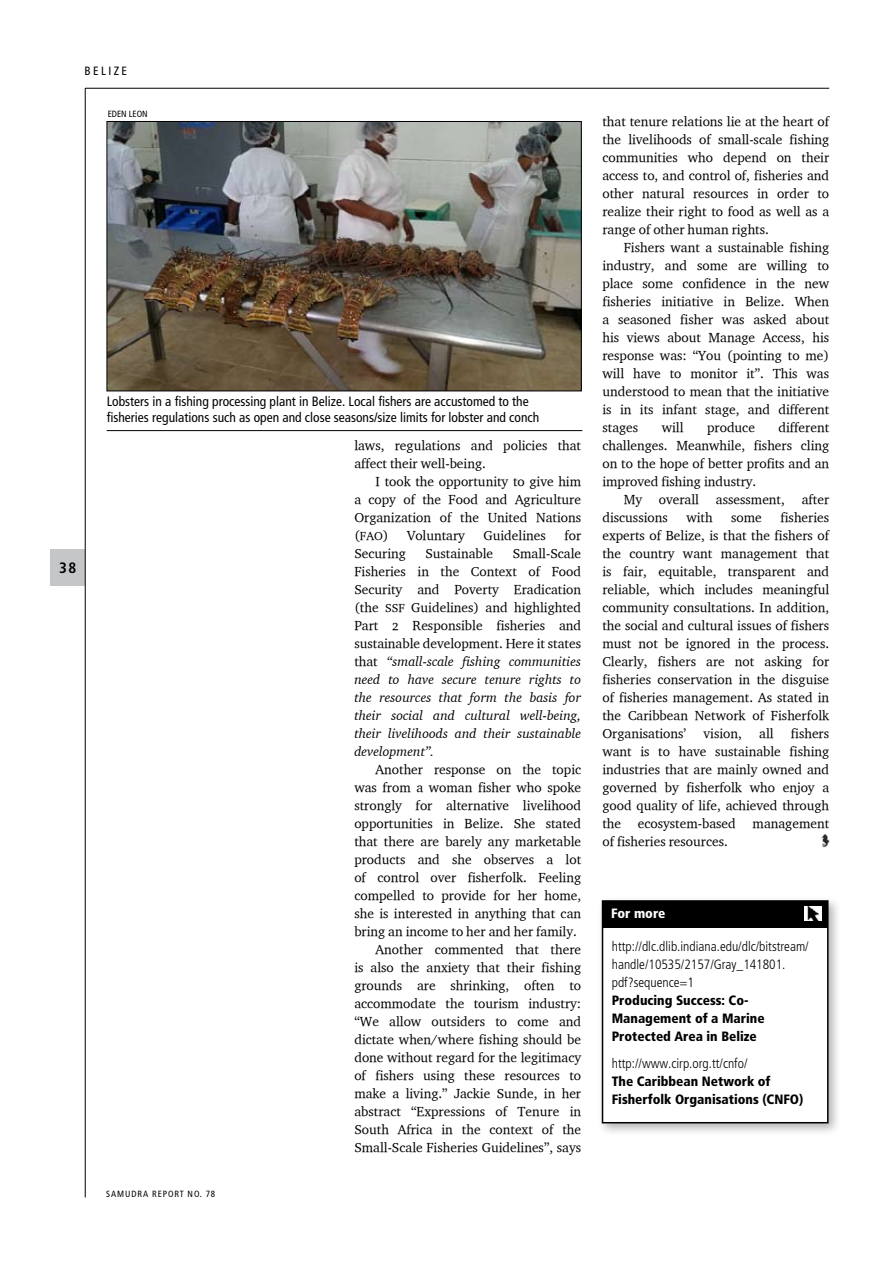
<style>
.page{position:relative;width:893px;height:1263px;background:#fff}
.page>*{position:absolute;margin:0;border:0;box-sizing:border-box;transform-origin:0 0}
.t1{font:700 condensed 15px "Frutiger";color:#000}
.t2{font:13.5px/18px "Charter OSITCTT";color:#000;text-align:justify}
.t3{font:13.5px/18px "Charter OSITCTT Italic";color:#000;text-align:justify}
.t4{font:condensed 13.5px/16.2px "Frutiger";color:#000}
.t5{font:300 condensed 13.5px/18px "Frutiger";color:#000}
.t6{font:900 condensed 13.5px/18px "Frutiger";color:#000}
.t7{font:900 condensed 13.5px "Frutiger";color:#fff}
.t8{font:condensed 12px "Frutiger";letter-spacing:.2em;color:#000}
.t9{font:12px "Charter OSITCTT";color:#000}
.t10{font:condensed 9px "Frutiger";letter-spacing:.1em;color:#000}
.s1{font-size:13.5px}
.s2{font-size:12px}
.s3{font-family:"Charter OSITCTT"}
</style>
<div class="page">
<div style="left:51px;top:550px;width:34px;height:36px;background:#c5c6c8"></div>
<hr style="left:85px;top:88px;width:1px;height:1109px;background:#000">
<hr style="left:85px;top:88px;width:744px;height:1px;background:#000">
<img style="left:821px;top:834px;width:8px;height:13px">
<div style="left:596px;top:895px;width:253px;height:248px;background:#000;opacity:.3"></div>
<div style="left:602px;top:901px;width:226px;height:222px;background:#fff"></div>
<div style="left:602px;top:900px;width:226px;height:223px;border:2px solid #000"></div>
<div style="left:602px;top:902px;width:226px;height:26px;background:#000"></div>
<img style="left:805px;top:906px;width:16px;height:15px">
<hr style="left:107px;top:430px;width:475px;height:1px;background:#000">
<img style="left:109px;top:123px;width:471px;height:266px">
<div style="left:107px;top:121px;width:475px;height:270px;border:1px solid #000"></div>
<p class="t8" style="left:85px;top:64px;width:44px">Bel ize</p>
<p class="t10" style="left:108px;top:109px;width:40px">Eden Leon</p>
<p class="t1" style="left:59px;top:559px;width:19px">38</p>
<p class="t4" style="left:107px;top:393px;width:434px">Lobsters in a fishing processing plant in Belize. Local fishers are accustomed to the fisheries regulations such as open and close seasons/size limits for lobster and conch</p>
<p class="t10" style="left:106px;top:1189px;width:110px">SAMUDRA Report No. 78</p>
<p class="t2" style="left:354px;top:436px;width:228px">laws, regulations and policies that affect their well-being.</p>
<p class="t2" style="left:354px;top:472px;width:228px;text-indent:21px">I took the opportunity to give him a copy of the Food and Agriculture Organization of the United Nations</p>
<p class="t9" style="left:354px;top:528px;width:36px"><span class="s1">(</span>FAO<span class="s1">)</span></p>
<p class="t2" style="left:407px;top:526px;width:59px">Voluntary</p>
<p class="t2" style="left:483px;top:526px;width:64px">Guidelines</p>
<p class="t2" style="left:564px;top:526px;width:18px">for</p>
<p class="t2" style="left:354px;top:544px;width:53px">Securing</p>
<p class="t2" style="left:425px;top:544px;width:69px">Sustainable</p>
<p class="t2" style="left:354px;top:544px;width:228px;text-indent:158px">Small-Scale Fisheries in the Context of Food Security and Poverty Eradication (the <span class="s2">SSF</span> Guidelines) and highlighted Part 2 Responsible fisheries and sustainable development. Here it states</p>
<p class="t3" style="left:354px;top:652px;width:228px"><span class="s3">that</span> “small-scale fishing communities need to have secure tenure rights to the resources that form the basis for their social and cultural well-being, their livelihoods and their sustainable development”.</p>
<p class="t2" style="left:376px;top:760px;width:207px">Another response on the topic</p>
<p class="t2" style="left:354px;top:778px;width:228px">was from a woman fisher who spoke</p>
<p class="t2" style="left:354px;top:796px;width:228px">strongly for alternative livelihood</p>
<p class="t2" style="left:354px;top:814px;width:228px">opportunities in Belize. She stated</p>
<p class="t2" style="left:354px;top:832px;width:228px">that there are barely any marketable</p>
<p class="t2" style="left:354px;top:850px;width:228px">products and she observes a lot</p>
<p class="t2" style="left:354px;top:868px;width:228px">of control over fisherfolk. Feeling</p>
<p class="t2" style="left:354px;top:886px;width:228px">compelled to provide for her home,</p>
<p class="t2" style="left:354px;top:904px;width:228px">she is interested in anything that can</p>
<p class="t2" style="left:354px;top:922px;width:224px">bring an income to her and her family.</p>
<p class="t2" style="left:376px;top:940px;width:207px">Another commented that there</p>
<p class="t2" style="left:354px;top:958px;width:228px">is also the anxiety that their fishing</p>
<p class="t2" style="left:354px;top:976px;width:228px">grounds are shrinking, often to</p>
<p class="t2" style="left:354px;top:994px;width:228px">accommodate the tourism industry:</p>
<p class="t2" style="left:354px;top:1012px;width:228px">“We allow outsiders to come and</p>
<p class="t2" style="left:354px;top:1030px;width:228px">dictate when/where fishing should be</p>
<p class="t2" style="left:354px;top:1048px;width:228px">done without regard for the legitimacy</p>
<p class="t2" style="left:354px;top:1066px;width:228px">of fishers using these resources to</p>
<p class="t2" style="left:354px;top:1084px;width:228px">make a living.” Jackie Sunde, in her</p>
<p class="t2" style="left:354px;top:1102px;width:228px">abstract “Expressions of Tenure in</p>
<p class="t2" style="left:354px;top:1120px;width:228px">South Africa in the context of the</p>
<p class="t2" style="left:354px;top:1138px;width:228px">Small-Scale Fisheries Guidelines”, says</p>
<p class="t2" style="left:602px;top:112px;width:228px">that tenure relations lie at the heart of the livelihoods of small-scale fishing communities who depend on their access to, and control of, fisheries and other natural resources in order to realize their right to food as well as a range of other human rights.</p>
<p class="t2" style="left:602px;top:238px;width:228px;text-indent:21px">Fishers want a sustainable fishing industry, and some are willing to place some confidence in the new fisheries initiative in Belize. When a seasoned fisher was asked about his views about Manage Access, his response was: “You (pointing to me) will have to monitor it”. This was understood to mean that the initiative is in its infant stage, and different stages</p>
<p class="t2" style="left:602px;top:418px;width:228px;text-indent:176px">different challenges. Meanwhile, fishers cling on to the hope of better profits and an improved fishing industry.</p>
<p class="t2" style="left:602px;top:490px;width:228px;text-indent:21px">My overall assessment, after discussions</p>
<p class="t2" style="left:662px;top:418px;width:23px">will</p>
<p class="t2" style="left:707px;top:418px;width:49px">produce</p>
<p class="t2" style="left:602px;top:508px;width:228px;text-indent:178px">fisheries experts of Belize, is that the fishers of the country want management that is fair, equitable, transparent and reliable, which includes meaningful community consultations. In addition, the social and cultural issues of fishers must not be ignored in the process.<br>Clearly, fishers are not asking for fisheries conservation in the disguise of fisheries management. As stated in the Caribbean Network of Fisherfolk Organisations’</p>
<p class="t2" style="left:686px;top:508px;width:28px">with</p>
<p class="t2" style="left:731px;top:508px;width:32px">some</p>
<p class="t2" style="left:602px;top:724px;width:228px;text-indent:188px">fishers want is to have sustainable fishing industries that are mainly owned and governed by fisherfolk who enjoy a good quality of life, achieved through the ecosystem-based management of fisheries resources.</p>
<p class="t2" style="left:704px;top:724px;width:40px">vision,</p>
<p class="t2" style="left:759px;top:724px;width:16px">all</p>
<p class="t7" style="left:611px;top:905px;width:56px">For more</p>
<p class="t5" style="left:612px;top:938px;width:198px">http://dlc.dlib.indiana.edu/dlc/bitstream/ handle/10535/2157/Gray_141801. pdf?sequence=1</p>
<p class="t6" style="left:612px;top:991px;width:154px">Producing Success: Co-<br>Management of a Marine<br>Protected Area in Belize</p>
<p class="t5" style="left:612px;top:1054px;width:137px">http://www.cirp.org.tt/cnfo/</p>
<p class="t6" style="left:612px;top:1072px;width:193px">The Caribbean Network of<br>Fisherfolk Organisations (CNFO)</p>
</div>
